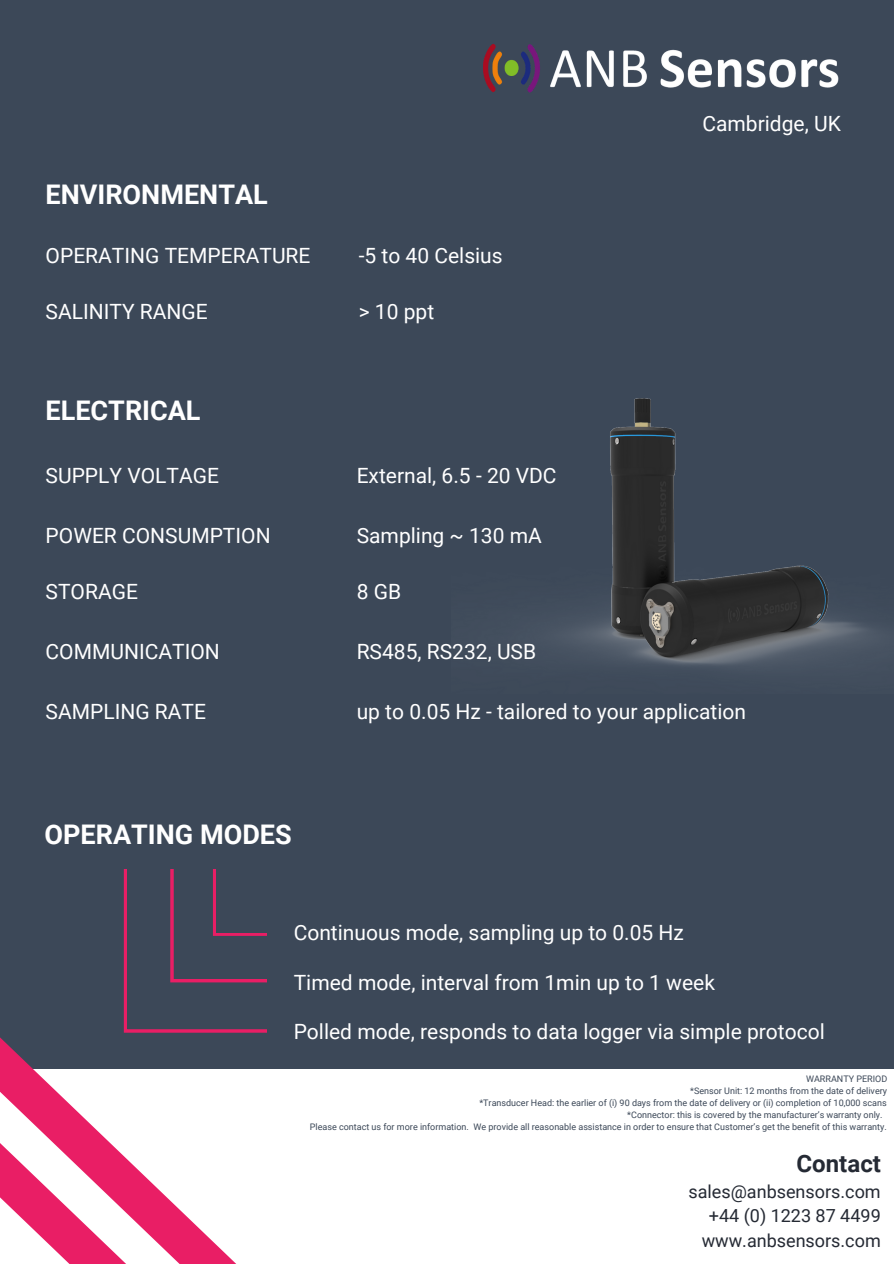
<style>
.page{position:relative;width:894px;height:1264px;background:#fff}
.page>*{position:absolute;margin:0;border:0;box-sizing:border-box;transform-origin:0 0}
.t1{font:700 27px "Roboto";color:#fff}
.t2{font:700 24px "Roboto";color:#252a34}
.t3{font:21px "Roboto";color:#fff}
.t4{font:18px "Roboto";color:#252a34}
.t5{font:9px "Roboto";color:#3c4858}
</style>
<div class="page">
<div style="left:0;top:0;width:893px;height:1263px;background:#3c4858"></div>
<img style="left:483px;top:44px;width:356px;height:49px">
<div style="left:0;top:1069px;width:893px;height:194px;background:#fff"></div>
<svg style="left:0;top:921px;width:267px;height:342px"></svg>
<img style="left:526px;top:398px;width:367px;height:272px">
<svg style="left:124px;top:869px;width:143px;height:163px"></svg>
<div style="left:216px;top:858px;width:75px;height:74px;background:#3c4858"></div>
<p class="t1" style="left:46px;top:179px;width:224px">ENVIRONMENTAL</p>
<p class="t3" style="left:46px;top:244px;width:266px">OPERATING TEMPERATURE</p>
<p class="t3" style="left:358px;top:244px;width:145px">-5 to 40 Celsius</p>
<p class="t3" style="left:46px;top:300px;width:164px">SALINITY RANGE</p>
<p class="t3" style="left:358px;top:300px;width:77px">&gt; 10 ppt</p>
<p class="t1" style="left:46px;top:395px;width:156px">ELECTRICAL</p>
<p class="t3" style="left:46px;top:463px;width:175px">SUPPLY VOLTAGE</p>
<p class="t3" style="left:356px;top:463px;width:201px">External, 6.5 - 20 VDC</p>
<p class="t3" style="left:46px;top:523px;width:226px">POWER CONSUMPTION</p>
<p class="t3" style="left:356px;top:523px;width:187px">Sampling ~ 130 mA</p>
<p class="t3" style="left:46px;top:579px;width:94px">STORAGE</p>
<p class="t3" style="left:356px;top:579px;width:46px">8 GB</p>
<p class="t3" style="left:46px;top:639px;width:176px">COMMUNICATION</p>
<p class="t3" style="left:356px;top:639px;width:181px">RS485, RS232, USB</p>
<p class="t3" style="left:702px;top:112px;width:140px">Cambridge, UK</p>
<p class="t3" style="left:46px;top:699px;width:162px">SAMPLING RATE</p>
<p class="t1" style="left:44px;top:819px;width:249px">OPERATING MODES</p>
<p class="t3" style="left:356px;top:699px;width:391px">up to 0.05 Hz - tailored to your application</p>
<p class="t3" style="left:293px;top:920px;width:391px">Continuous mode, sampling up to 0.05 Hz</p>
<p class="t3" style="left:293px;top:970px;width:422px">Timed mode, interval from 1min up to 1 week</p>
<p class="t3" style="left:293px;top:1019px;width:532px">Polled mode, responds to data logger via simple protocol</p>
<p class="t5" style="left:805px;top:1073px;width:83px">WARRANTY PERIOD</p>
<p class="t5" style="left:690px;top:1085px;width:198px">*Sensor Unit: 12 months from the date of delivery</p>
<p class="t5" style="left:479px;top:1097px;width:409px">*Transducer Head: the earlier of (i) 90 days from the date of delivery or (ii) completion of 10,000 scans</p>
<p class="t5" style="left:627px;top:1109px;width:257px">*Connector: this is covered by the manufacturer’s warranty only.</p>
<p class="t5" style="left:310px;top:1121px;width:578px">Please contact us for more information. We provide all reasonable assistance in order to ensure that Customer’s get the benefit of this warranty.</p>
<p class="t2" style="left:796px;top:1149px;width:86px">Contact</p>
<p class="t4" style="left:688px;top:1180px;width:194px">sales@anbsensors.com</p>
<p class="t4" style="left:708px;top:1205px;width:173px">+44 (0) 1223 87 4499</p>
<p class="t4" style="left:701px;top:1230px;width:180px">www.anbsensors.com</p>
</div>
